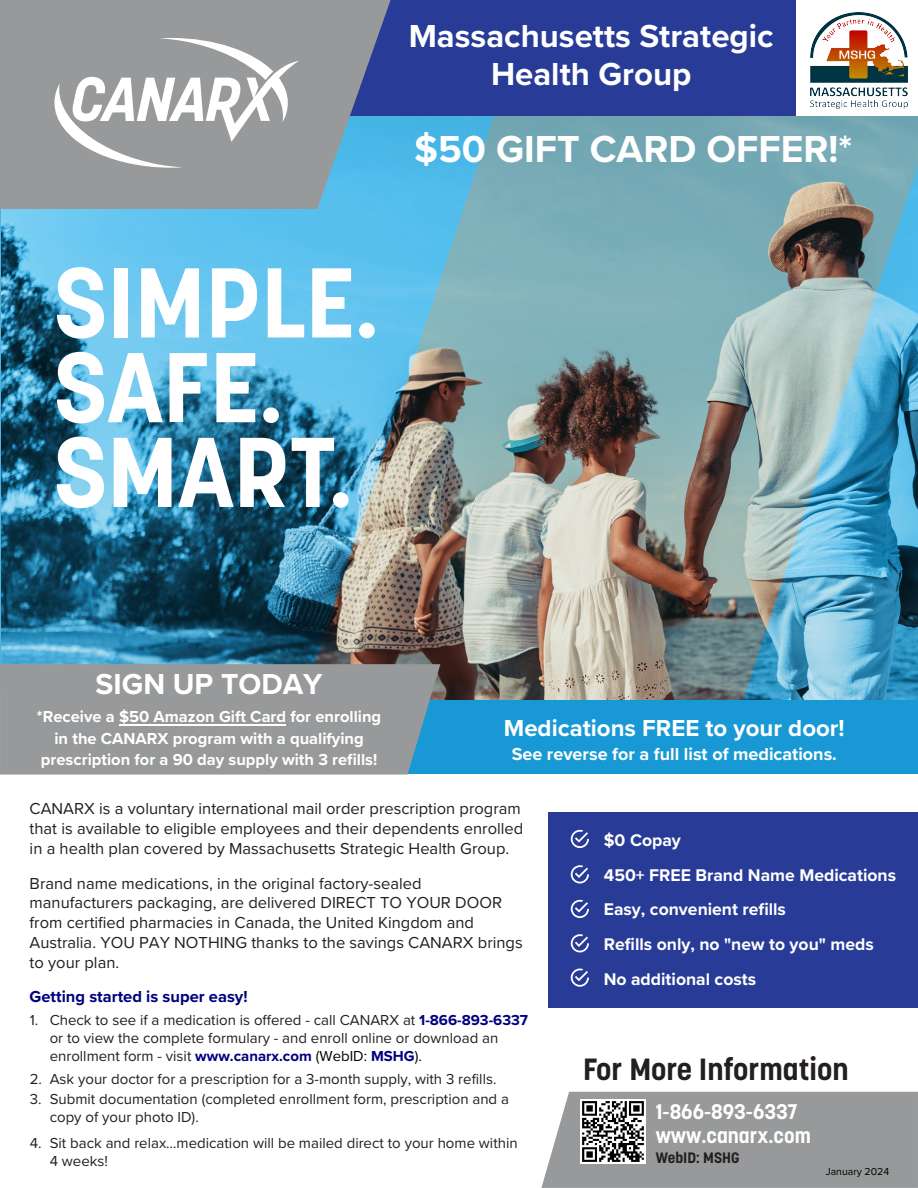
<style>
.page{position:relative;width:918px;height:1188px;background:#fff}
.page>*{position:absolute;margin:0;border:0;box-sizing:border-box;transform-origin:0 0}
.t1{font:700 98.1px/84.8px "Korolev";color:#fff}
.t2{font:700 39px "Proxima Nova";color:#fff}
.t3{font:700 33px/38.1px "Proxima Nova";color:#fff;text-align:center}
.t4{font:700 30.45px "Korolev";color:#231f20}
.t5{font:700 30px "Proxima Nova";color:#fff}
.t6{font:700 24px "Proxima Nova";color:#fff}
.t7{font:700 21px/24.2px "Korolev";color:#fff}
.t8{font:700 18px "Proxima Nova";color:#fff}
.t9{font:700 17.55px/34.8px "Proxima Nova";color:#fff}
.t10{font:16.5px/19.8px "Proxima Nova";color:#231f20}
.t11{font:700 16.5px/21.5px "Proxima Nova";color:#fff;text-align:center}
.t12{font:700 16.5px "Proxima Nova";color:#000080}
.t13{font:15px/18px "Proxima Nova";color:#231f20}
.t14{font:700 15px "Korolev";color:#231f20}
.t15{font:10.5px "Proxima Nova";color:#000}
.s1{font-weight:700;color:#000080}
.s2{color:#000}
</style>
<div class="page">
<div style="left:2px;top:0;width:794px;height:117px;background:#283b97"></div>
<img style="left:440px;top:116px;width:298px;height:585px">
<svg style="left:0;top:116px;width:494px;height:573px;background:#5192ac"></svg>
<svg style="left:738px;top:116px;width:180px;height:585px;background:#73a6b6"></svg>
<svg style="left:0;top:0;width:391px;height:209px;background:#8a98a2"></svg>
<div style="left:363px;top:701px;width:555px;height:73px;background:#1899d6"></div>
<div style="left:0;top:664px;width:440px;height:111px;background:#98999a"></div>
<div style="left:541px;top:1092px;width:377px;height:96px;background:#98999a"></div>
<svg style="left:54px;top:38px;width:245px;height:130px;background:#afb0b1"></svg>
<hr style="left:119px;top:724px;width:167px;height:1px;background:#fff">
<div style="left:548px;top:812px;width:370px;height:196px;background:#283b97"></div>
<svg style="left:571px;top:830px;width:18px;height:18px"></svg>
<svg style="left:571px;top:865px;width:18px;height:18px"></svg>
<svg style="left:571px;top:900px;width:18px;height:18px"></svg>
<svg style="left:571px;top:934px;width:18px;height:18px"></svg>
<svg style="left:571px;top:969px;width:18px;height:18px"></svg>
<img style="left:580px;top:1099px;width:65px;height:65px">
<img style="left:811px;top:12px;width:96px;height:97px">
<h3 class="t3" style="left:409px;top:16px;width:367px">Massachusetts Strategic<br>Health Group</h3>
<h1 class="t1" style="left:54px;top:261px;width:326px">SIMPLE.<br>SAFE.<br>SMART.</h1>
<h2 class="t2" style="left:414px;top:120px;width:439px">$50 GIFT CARD OFFER!*</h2>
<h3 class="t5" style="left:96px;top:662px;width:229px">SIGN UP TODAY</h3>
<p class="t11" style="left:37px;top:706px;width:346px">*Receive a $50 Amazon Gift Card for enrolling in the CANARX program with a qualifying prescription for a 90 day supply with 3 refills!</p>
<h3 class="t6" style="left:504px;top:710px;width:342px">Medications FREE to your door!</h3>
<p class="t8" style="left:512px;top:741px;width:327px">See reverse for a full list of medications.</p>
<p class="t10" style="left:30px;top:797px;width:495px">CANARX is a voluntary international mail order prescription program that is available to eligible employees and their dependents enrolled in a health plan covered by Massachusetts Strategic Health Group.</p>
<p class="t10" style="left:30px;top:873px;width:495px">Brand name medications, in the original factory-sealed manufacturers packaging, are delivered DIRECT TO YOUR DOOR from certified pharmacies in Canada, the United Kingdom and Australia. YOU PAY NOTHING thanks to the savings CANARX brings to your plan.</p>
<p class="t12" style="left:30px;top:984px;width:219px">Getting started is super easy!</p>
<p class="t13" style="left:50px;top:1011px;width:480px;text-indent:-20px">1. Check to see if a medication is offered - call CANARX at <span class="s1">1-866-893-6337 </span>or to view the complete formulary - and enroll online or download an enrollment form - visit <span class="s1">www.canarx.com</span> <span class="s2">(WebID:</span> <span class="s1">MSHG</span><span class="s2">).</span></p>
<p class="t13" style="left:30px;top:1069px;width:468px">2. Ask your doctor for a prescription for a 3-month supply, with 3 refills.</p>
<p class="t13" style="left:50px;top:1090px;width:461px;text-indent:-20px">3. Submit documentation (completed enrollment form, prescription and a copy of your photo ID).</p>
<p class="t13" style="left:50px;top:1133px;width:469px;text-indent:-20px">4. Sit back and relax…medication will be mailed direct to your home within<br>4 weeks!</p>
<p class="t9" style="left:604px;top:822px;width:294px">$0 Copay<br>450+ FREE Brand Name Medications<br>Easy, convenient refills<br>Refills only, no "new to you" meds<br>No additional costs</p>
<h3 class="t4" style="left:583px;top:1050px;width:267px">For More Information</h3>
<p class="t7" style="left:656px;top:1099px;width:157px">1-866-893-6337 www.canarx.com</p>
<p class="t14" style="left:656px;top:1148px;width:85px">WebID: MSHG</p>
<p class="t15" style="left:826px;top:1164px;width:65px">January 2024</p>
</div>
